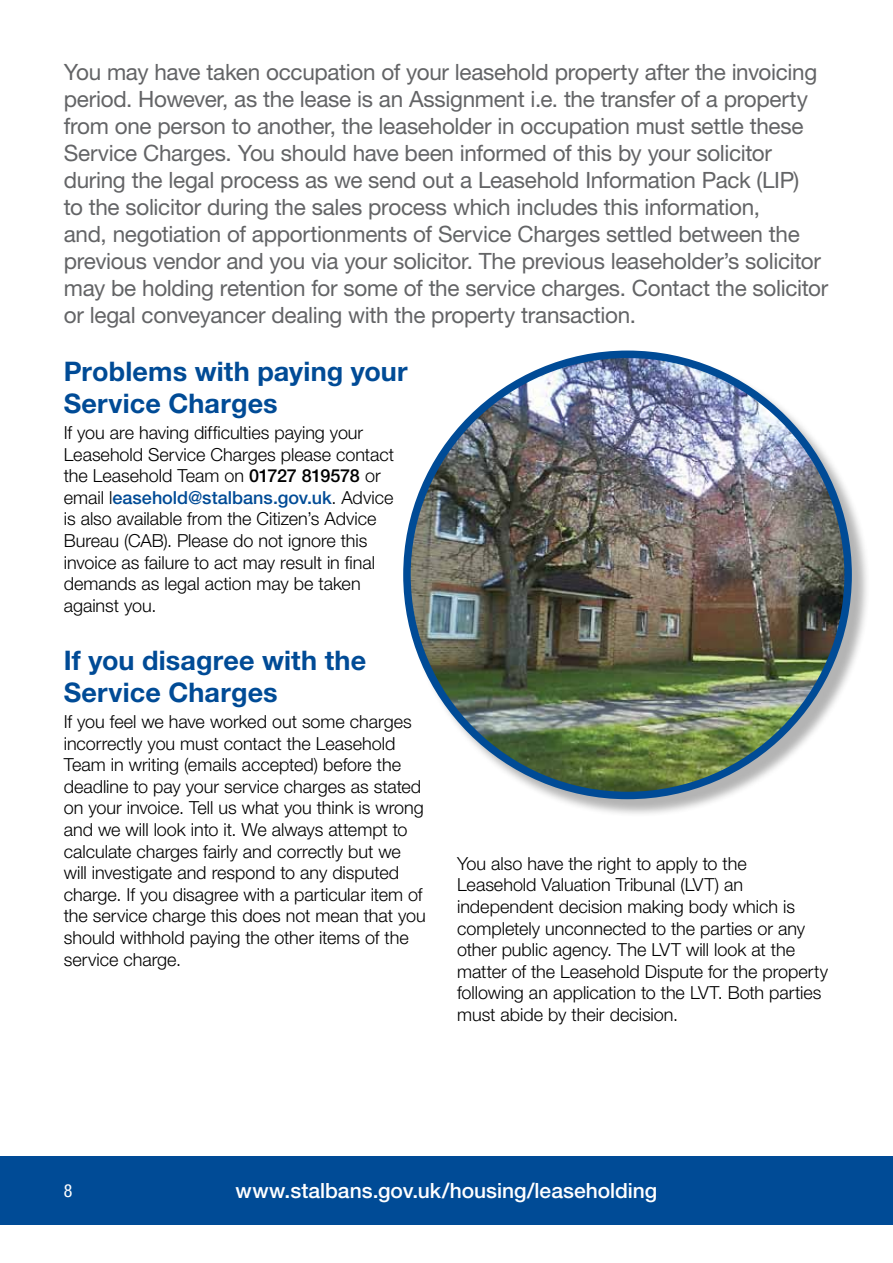
<style>
.page{position:relative;width:893px;height:1263px;background:#fff}
.page>*{position:absolute;margin:0;border:0;box-sizing:border-box;transform-origin:0 0}
.t1{font:700 27px/32.4px "Helvetica Neue LT Std";letter-spacing:.005em;color:#004b96}
.t2{font:22.5px/27px "Helvetica Neue LT Std";letter-spacing:-.015em;color:#636466}
.t3{font:500 21px "Helvetica Neue LT Std";color:#fff}
.t4{font:300 18px/21.6px "Helvetica Neue LT Std";color:#000}
.t5{font:condensed 18px "Helvetica Neue LT Std";color:#fff}
.s1{font-weight:500}
.s2{font-weight:500;color:#004b96}
</style>
<div class="page">
<div style="left:0;top:1157px;width:893px;height:68px;background:#004b96"></div>
<div style="left:405px;top:353px;width:465px;height:465px;background:#000;opacity:.3"></div>
<img style="left:407px;top:354px;width:441px;height:441px;border-radius:221px">
<p class="t2" style="left:64px;top:58px;width:766px">You may have taken occupation of your leasehold property after the invoicing period. However, as the lease is an Assignment i.e. the transfer of a property from one person to another, the leaseholder in occupation must settle these Service Charges. You should have been informed of this by your solicitor during the legal process as we send out a Leasehold Information Pack (LIP)<br>to the solicitor during the sales process which includes this information,<br>and, negotiation of apportionments of Service Charges settled between the previous vendor and you via your solicitor. The previous leaseholder’s solicitor may be holding retention for some of the service charges. Contact the solicitor or legal conveyancer dealing with the property transaction.</p>
<h1 class="t1" style="left:64px;top:354px;width:345px">Problems with paying your<br>Service Charges</h1>
<p class="t4" style="left:64px;top:421px;width:332px">If you are having difficulties paying your Leasehold Service Charges please contact the Leasehold Team on <span class="s1">01727 819578</span> or email l<span class="s2">easehold@stalbans.gov.uk</span>. Advice is also available from the Citizen’s Advice Bureau (CAB). Please do not ignore this invoice as failure to act may result in final demands as legal action may be taken against you.</p>
<h1 class="t1" style="left:64px;top:643px;width:304px">If you disagree with the<br>Service Charges</h1>
<p class="t4" style="left:64px;top:710px;width:363px">If you feel we have worked out some charges incorrectly you must contact the Leasehold Team in writing (emails accepted) before the deadline to pay your service charges as stated on your invoice. Tell us what you think is wrong and we will look into it. We always attempt to calculate charges fairly and correctly but we will investigate and respond to any disputed charge. If you disagree with a particular item of the service charge this does not mean that you should withhold paying the other items of the service charge.</p>
<p class="t4" style="left:457px;top:852px;width:372px">You also have the right to apply to the Leasehold Valuation Tribunal (LVT) an independent decision making body which is completely unconnected to the parties or any other public agency. The LVT will look at the matter of the Leasehold Dispute for the property following an application to the LVT. Both parties must abide by their decision.</p>
<p class="t5" style="left:64px;top:1180px;width:10px">8</p>
<p class="t3" style="left:236px;top:1178px;width:423px">www.stalbans.gov.uk/housing/leaseholding</p>
</div>
